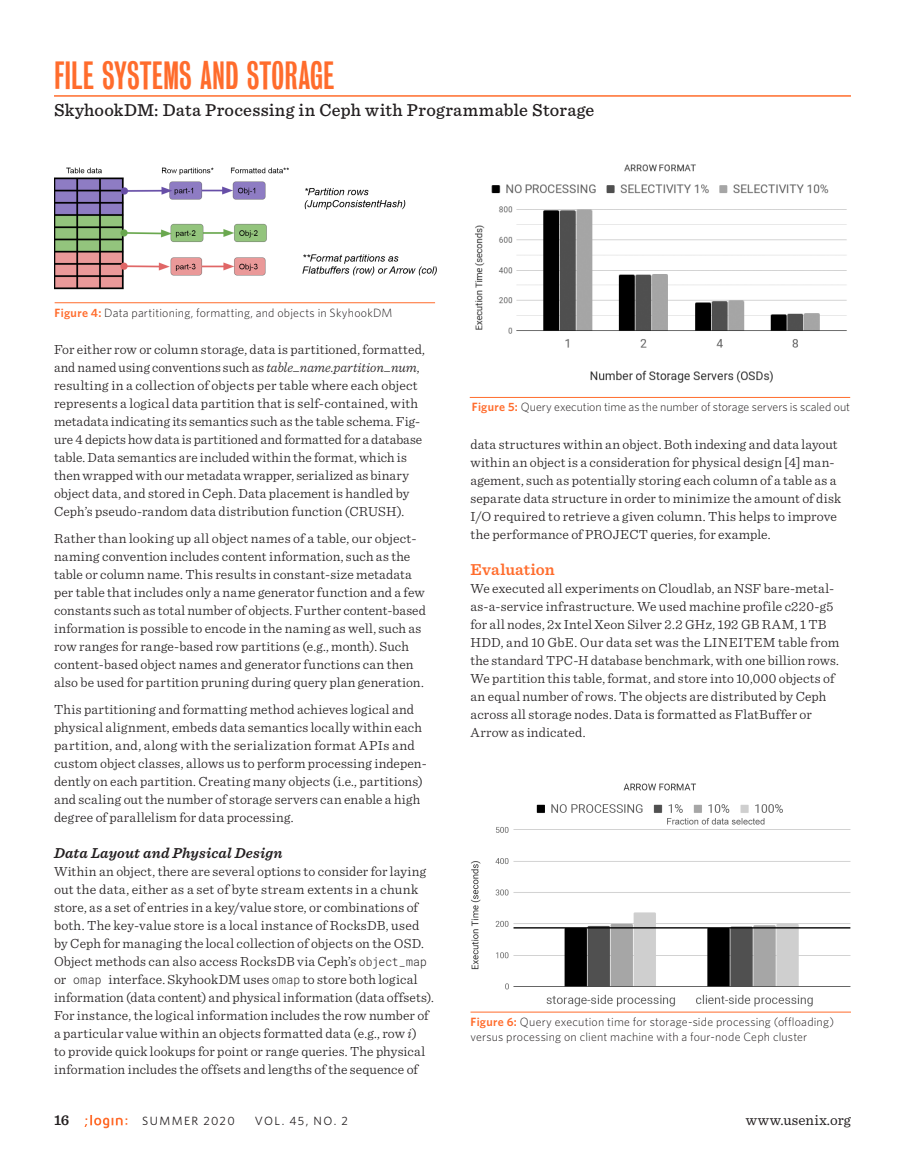
<style>
.page{position:relative;width:905px;height:1175px;background:#fff}
.page>*{position:absolute;margin:0;border:0;box-sizing:border-box;transform-origin:0 0}
.t1{font:36px "Bureau Grotesque One Three";color:#ff6c2c}
.t2{font:500 18px "Sentinel";letter-spacing:.015em;color:#231f20}
.head1{font:600 16.5px "Sentinel";letter-spacing:.01em;color:#ff6c2c}
.head2{font:italic 600 15px "Sentinel";letter-spacing:.01em;color:#231f20}
.t3{font:15px "Sentinel";letter-spacing:.015em;color:#231f20}
.t4{font:600 15px "Sentinel";color:#231f20}
.body{font:300 13.8px/18px "Sentinel";letter-spacing:.01em;color:#231f20}
.figure_caption{font:300 12px/15px "Whitney";letter-spacing:.015em;color:#231f20}
.t5{font:12px "Whitney";letter-spacing:.115em;color:#231f20}
.s1{font-weight:600;color:#ff6c2c}
.s2{font-style:italic}
.s3{font-family:"Roboto Mono";font-size:12px}
</style>
<div class="page">
<svg style="left:84px;top:1115px;width:43px;height:13px"></svg>
<hr style="left:54px;top:95px;width:796px;height:2px;background:#ff6c2c">
<img style="left:470px;top:783px;width:381px;height:230px">
<hr style="left:470px;top:1011px;width:380px;height:1px;background:#ff6c2c">
<img style="left:55px;top:167px;width:382px;height:123px">
<hr style="left:55px;top:302px;width:380px;height:1px;background:#ff6c2c">
<img style="left:475px;top:164px;width:372px;height:219px">
<hr style="left:470px;top:397px;width:380px;height:1px;background:#ff6c2c">
<h1 class="t1" style="left:54px;top:56px;width:282px">FILE SYSTEMS AND STORAGE</h1>
<h2 class="t2" style="left:54px;top:96px;width:542px">SkyhookDM: Data Processing in Ceph with Programmable Storage</h2>
<p class="figure_caption" style="left:55px;top:304px;width:339px"><span class="s1">Figure 4:</span> Data partitioning, formatting, and objects in SkyhookDM</p>
<p class="body" style="left:54px;top:339px;width:372px">For either row or column storage, data is partitioned, formatted, and named using conventions such as <span class="s2">table_name.partition_num</span>, resulting in a collection of objects per table where each object represents a logical data partition that is self-contained, with metadata indicating its semantics such as the table schema. Fig&shy;ure 4 depicts how data is partitioned and formatted for a database table. Data semantics are included within the format, which is then wrapped with our metadata wrapper, serialized as binary object data, and stored in Ceph. Data placement is handled by Ceph’s pseudo-random data distribution function (CRUSH).</p>
<p class="body" style="left:54px;top:528px;width:373px">Rather than looking up all object names of a table, our object&shy;naming convention includes content information, such as the table or column name. This results in constant-size metadata per table that includes only a name generator function and a few constants such as total number of objects. Further content-based information is possible to encode in the naming as well, such as row ranges for range-based row partitions (e.g., month). Such content-based object names and generator functions can then also be used for partition pruning during query plan generation.</p>
<p class="body" style="left:54px;top:699px;width:374px">This partitioning and formatting method achieves logical and physical alignment, embeds data semantics locally within each partition, and, along with the serialization format APIs and custom object classes, allows us to perform processing indepen&shy;dently on each partition. Creating many objects (i.e., partitions) and scaling out the number of storage servers can enable a high degree of parallelism for data processing.</p>
<p class="head2" style="left:54px;top:841px;width:230px">Data Layout and Physical Design</p>
<p class="body" style="left:54px;top:861px;width:381px">Within an object, there are several options to consider for laying out the data, either as a set of byte stream extents in a chunk store, as a set of entries in a key/value store, or combinations of both. The key-value store is a local instance of RocksDB, used by Ceph for managing the local collection of objects on the OSD.<br>Object methods can also access RocksDB via Ceph’s <span class="s3">object_map </span>or <span class="s3">omap</span> interface. SkyhookDM uses <span class="s3">omap</span> to store both logical information (data content) and physical information (data offsets).<br>For instance, the logical information includes the row number of a particular value within an objects formatted data (e.g., row <span class="s2">i</span>)<br>to provide quick lookups for point or range queries. The physical information includes the offsets and lengths of the sequence of</p>
<p class="figure_caption" style="left:472px;top:399px;width:380px"><span class="s1">Figure 5:</span> Query execution time as the number of storage servers is scaled out</p>
<p class="body" style="left:470px;top:434px;width:372px">data structures within an object. Both indexing and data layout within an object is a consideration for physical design [4] man&shy;agement, such as potentially storing each column of a table as a separate data structure in order to minimize the amount of disk I/O required to retrieve a given column. This helps to improve the performance of PROJECT queries, for example.</p>
<p class="head1" style="left:470px;top:556px;width:86px">Evaluation</p>
<p class="body" style="left:470px;top:578px;width:370px">We executed all experiments on Cloudlab, an NSF bare-metal&shy;as-a-service infrastructure. We used machine profile c220-g5 for all nodes, 2x Intel Xeon Silver 2.2 GHz, 192 GB RAM, 1 TB HDD, and 10 GbE. Our data set was the LINEITEM table from the standard TPC-H database benchmark, with one billion rows.<br>We partition this table, format, and store into 10,000 objects of an equal number of rows. The objects are distributed by Ceph across all storage nodes. Data is formatted as FlatBuffer or Arrow as indicated.</p>
<p class="figure_caption" style="left:470px;top:1014px;width:365px"><span class="s1">Figure 6:</span> Query execution time for storage-side processing (offloading) versus processing on client machine with a four-node Ceph cluster</p>
<p class="t4" style="left:54px;top:1108px;width:17px">16</p>
<p class="t5" style="left:142px;top:1113px;width:94px">SUMMER 2020</p>
<p class="t5" style="left:255px;top:1113px;width:94px">VOL. 45, NO. 2</p>
<p class="t3" style="left:745px;top:1108px;width:107px">www.usenix.org</p>
</div>
